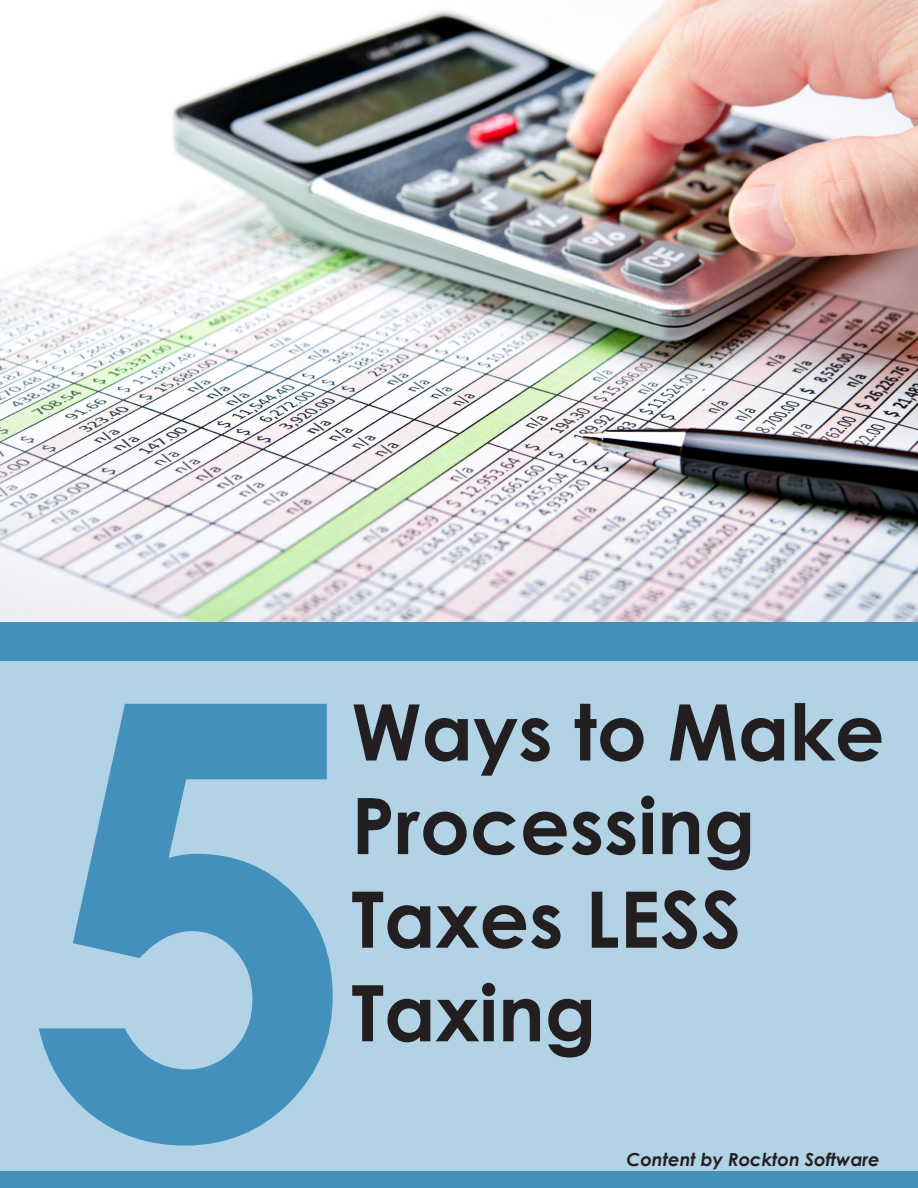
<style>
.page{position:relative;width:918px;height:1188px;background:#fff}
.page>*{position:absolute;margin:0;border:0;box-sizing:border-box;transform-origin:0 0}
.t1{font:700 600px "Century Gothic";color:#4390bc}
.t2{font:700 78px/93.6px "Century Gothic";color:#231f20}
.t3{font:italic 700 18px "Century Gothic";color:#231f20}
</style>
<div class="page">
<div style="left:0;top:450px;width:918px;height:722px;background:#b2d3e6"></div>
<img style="left:1px;top:0;width:917px;height:622px">
<div style="left:0;top:622px;width:918px;height:39px;background:#4390bc"></div>
<div style="left:0;top:1172px;width:918px;height:16px;background:#4390bc"></div>
<h1 class="t1" style="left:25px;top:462px;width:338px">5</h1>
<p class="t2" style="left:351px;top:682px;width:535px">Ways to Make<br>Processing<br>Taxes LESS</p>
<p class="t2" style="left:351px;top:963px;width:246px">Taxing</p>
<p class="t3" style="left:626px;top:1145px;width:255px">Content by Rockton Software</p>
</div>
